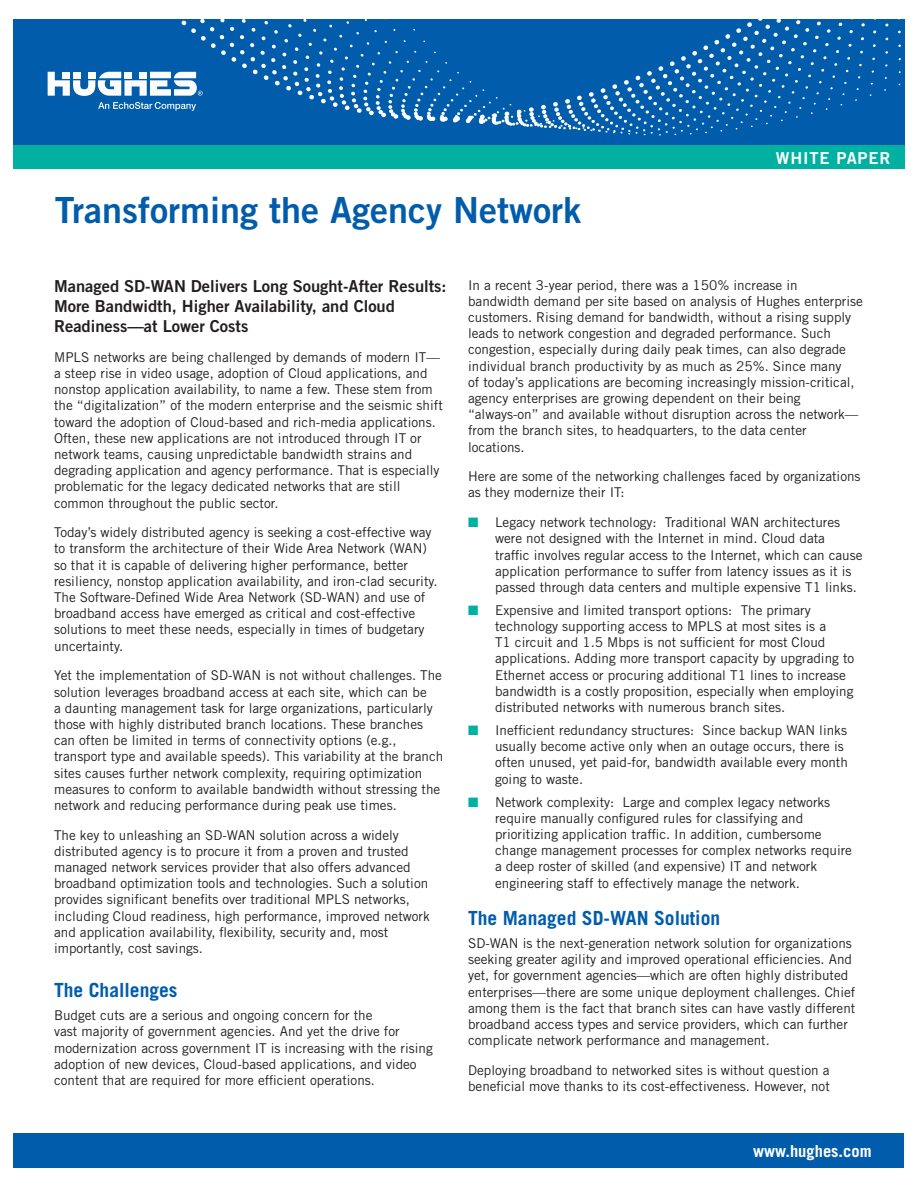
<style>
.page{position:relative;width:918px;height:1188px;background:#fff}
.page>*{position:absolute;margin:0;border:0;box-sizing:border-box;transform-origin:0 0}
.t1{font:36px "Trade Gothic Bold Two";color:#015dac}
.Subhead{font:700 19.5px "Trade Gothic";color:#015dac}
.Content{font:16.5px/19.8px "Trade Gothic Bold Two";color:#231f20}
.t2{font:700 16.5px "Trade Gothic";color:#fff}
.t3{font:16.5px "Trade Gothic Bold Two";letter-spacing:.05em;color:#fff}
.Content-2{font:13.5px/16.2px "Trade Gothic";color:#231f20}
.s1{font-family:"Dixieland Normal";color:#00b0a0}
</style>
<div class="page">
<div style="left:13px;top:1133px;width:891px;height:35px;background:#015dac"></div>
<div style="left:13px;top:144px;width:892px;height:25px;background:#00b0a0"></div>
<div style="left:13px;top:19px;width:892px;height:126px;background:#015dac"></div>
<svg style="left:48px;top:72px;width:123px;height:24px"></svg>
<svg style="left:98px;top:102px;width:73px;height:7px"></svg>
<svg style="left:171px;top:20px;width:18px;height:91px"></svg>
<svg style="left:345px;top:19px;width:23px;height:94px"></svg>
<svg style="left:368px;top:19px;width:533px;height:117px"></svg>
<h1 class="t1" style="left:55px;top:188px;width:528px">Transforming the Agency Network</h1>
<p class="t3" style="left:776px;top:148px;width:116px">WHITE PAPER</p>
<p class="Content" style="left:54px;top:276px;width:394px">Managed SD-WAN Delivers Long Sought-After Results:<br>More Bandwidth, Higher Availability, and Cloud<br>Readiness—at Lower Costs</p>
<p class="Content-2" style="left:54px;top:349px;width:390px">MPLS networks are being challenged by demands of modern IT— a steep rise in video usage, adoption of Cloud applications, and nonstop application availability, to name a few. These stem from the “digitalization” of the modern enterprise and the seismic shift toward the adoption of Cloud-based and rich-media applications.<br>Often, these new applications are not introduced through IT or network teams, causing unpredictable bandwidth strains and degrading application and agency performance. That is especially problematic for the legacy dedicated networks that are still common throughout the public sector.</p>
<p class="Content-2" style="left:54px;top:524px;width:385px">Today’s widely distributed agency is seeking a cost-effective way to transform the architecture of their Wide Area Network (WAN) so that it is capable of delivering higher performance, better resiliency, nonstop application availability, and iron-clad security.<br>The Software-Defined Wide Area Network (SD-WAN) and use of broadband access have emerged as critical and cost-effective solutions to meet these needs, especially in times of budgetary uncertainty.</p>
<p class="Content-2" style="left:54px;top:667px;width:391px">Yet the implementation of SD-WAN is not without challenges. The solution leverages broadband access at each site, which can be<br>a daunting management task for large organizations, particularly those with highly distributed branch locations. These branches can often be limited in terms of connectivity options (e.g., transport type and available speeds). This variability at the branch sites causes further network complexity, requiring optimization measures to conform to available bandwidth without stressing the network and reducing performance during peak use times.</p>
<p class="Content-2" style="left:54px;top:827px;width:377px">The key to unleashing an SD-WAN solution across a widely distributed agency is to procure it from a proven and trusted managed network services provider that also offers advanced broadband optimization tools and technologies. Such a solution provides significant benefits over traditional MPLS networks, including Cloud readiness, high performance, improved network and application availability, flexibility, security and, most importantly, cost savings.</p>
<p class="Subhead" style="left:54px;top:978px;width:125px">The Challenges</p>
<p class="Content-2" style="left:54px;top:1007px;width:380px">Budget cuts are a serious and ongoing concern for the<br>vast majority of government agencies. And yet the drive for modernization across government IT is increasing with the rising adoption of new devices, Cloud-based applications, and video content that are required for more efficient operations.</p>
<p class="Content-2" style="left:468px;top:276px;width:396px">In a recent 3-year period, there was a 150% increase in<br>bandwidth demand per site based on analysis of Hughes enterprise customers. Rising demand for bandwidth, without a rising supply leads to network congestion and degraded performance. Such congestion, especially during daily peak times, can also degrade individual branch productivity by as much as 25%. Since many<br>of today’s applications are becoming increasingly mission-critical, agency enterprises are growing dependent on their being “always-on” and available without disruption across the network— from the branch sites, to headquarters, to the data center locations.</p>
<p class="Content-2" style="left:468px;top:468px;width:394px">Here are some of the networking challenges faced by organizations as they modernize their IT:</p>
<p class="Content-2" style="left:495px;top:514px;width:369px;text-indent:-27px"><span class="s1">Q</span> Legacy network technology: Traditional WAN architectures were not designed with the Internet in mind. Cloud data traffic involves regular access to the Internet, which can cause application performance to suffer from latency issues as it is passed through data centers and multiple expensive T1 links.</p>
<p class="Content-2" style="left:495px;top:602px;width:361px;text-indent:-27px"><span class="s1">Q</span> Expensive and limited transport options: The primary technology supporting access to MPLS at most sites is a<br>T1 circuit and 1.5 Mbps is not sufficient for most Cloud applications. Adding more transport capacity by upgrading to Ethernet access or procuring additional T1 lines to increase bandwidth is a costly proposition, especially when employing distributed networks with numerous branch sites.</p>
<p class="Content-2" style="left:495px;top:722px;width:354px;text-indent:-27px"><span class="s1">Q</span> Inefficient redundancy structures: Since backup WAN links usually become active only when an outage occurs, there is often unused, yet paid-for, bandwidth available every month going to waste.</p>
<p class="Content-2" style="left:495px;top:794px;width:358px;text-indent:-27px"><span class="s1">Q</span> Network complexity: Large and complex legacy networks require manually configured rules for classifying and prioritizing application traffic. In addition, cumbersome change management processes for complex networks require a deep roster of skilled (and expensive) IT and network engineering staff to effectively manage the network.</p>
<p class="Subhead" style="left:468px;top:906px;width:254px">The Managed SD-WAN Solution</p>
<p class="Content-2" style="left:468px;top:935px;width:389px">SD-WAN is the next-generation network solution for organizations seeking greater agility and improved operational efficiencies. And yet, for government agencies—which are often highly distributed enterprises—there are some unique deployment challenges. Chief among them is the fact that branch sites can have vastly different broadband access types and service providers, which can further complicate network performance and management.</p>
<p class="Content-2" style="left:468px;top:1062px;width:363px">Deploying broadband to networked sites is without question a beneficial move thanks to its cost-effectiveness. However, not</p>
<p class="t2" style="left:753px;top:1141px;width:120px">www.hughes.com</p>
</div>
